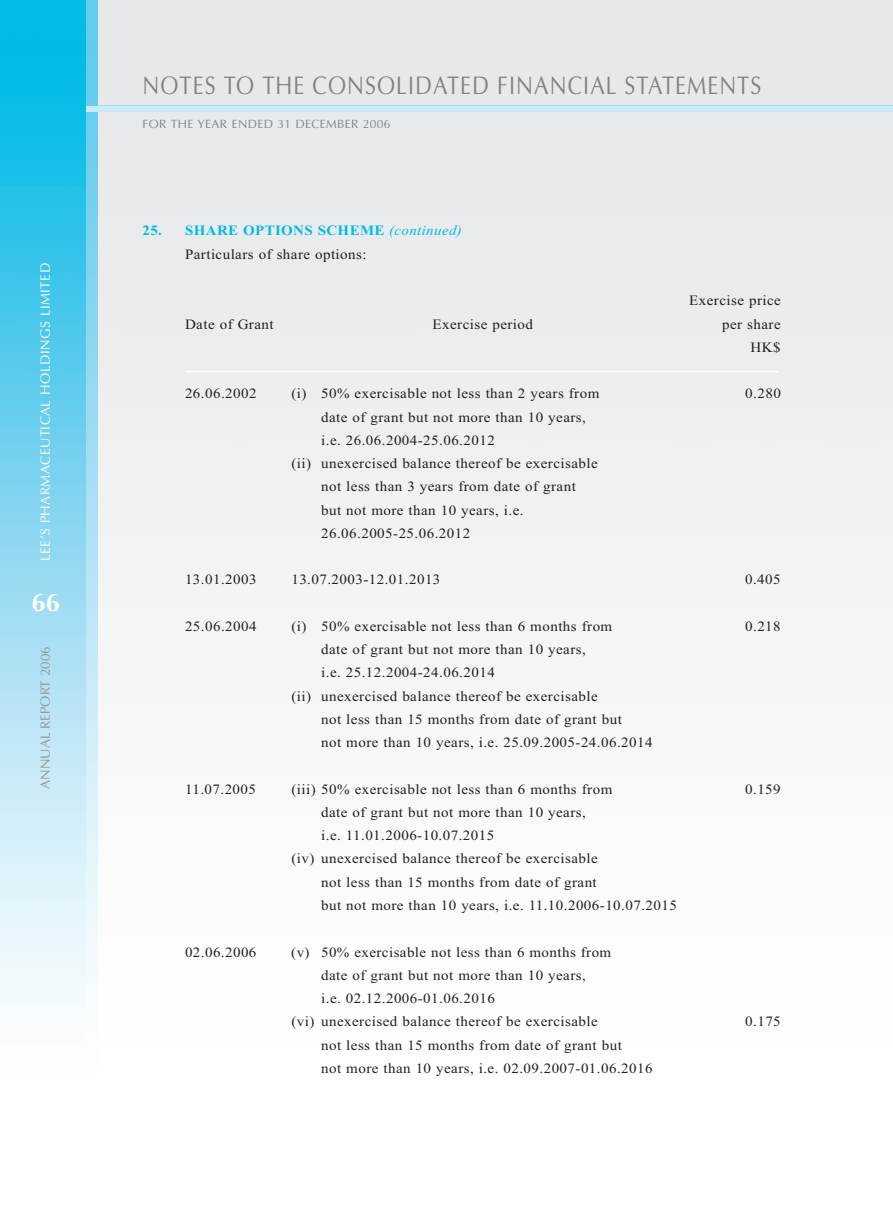
<style>
.page{position:relative;width:893px;height:1211px;background:#fff}
.page>*{position:absolute;margin:0;border:0;box-sizing:border-box;transform-origin:0 0}
.t1{font:25.5px "Optima";letter-spacing:.05em;color:#808285;scale:.85 1}
.t2{font:700 25.5px "Optima";color:#fff}
.t3{font:14.25px/23.2px "Times";letter-spacing:.03em;color:#231f20;scale:1.05 1}
.t4{font:13.5px "Optima";letter-spacing:.03em;color:#fff}
.t5{font:13.5px "Optima";color:#939598}
.t6{font:12px "Optima";letter-spacing:.03em;color:#808285}
.s1{font-weight:700;color:#00bbe7}
.s2{font-style:italic;color:#00bbe7}
</style>
<div class="page">
<hr style="left:0;top:105px;width:892px;height:2px;background:#94d9f1">
<img style="left:85px;top:0;width:13px;height:1053px">
<div style="left:0;top:106px;width:892px;height:6px;background:#c9eaf7"></div>
<img style="left:0;top:0;width:85px;height:1053px">
<p class="t4" style="left:40px;top:561px;width:299px;rotate:-90deg">LEE’S PHARMACEUTICAL HOLDINGS LIMITED</p>
<h1 class="t2" style="left:32px;top:592px;width:30px">66</h1>
<p class="t5" style="left:40px;top:789px;width:144px;rotate:-90deg">ANNUAL REPORT 2006</p>
<h1 class="t1" style="left:142px;top:76px;width:729px">NOTES TO THE CONSOLIDATED FINANCIAL STATEMENTS</h1>
<p class="t6" style="left:142px;top:119px;width:249px">FOR THE YEAR ENDED 31 DECEMBER 2006</p>
<p class="t3" style="left:185px;top:220px;width:265px;text-indent:-43px"><span class="s1">25. SHARE OPTIONS SCHEME</span> <span class="s2">(continued)<br></span>Particulars of share options:</p>
<p class="t3" style="left:689px;top:290px;width:89px">Exercise price</p>
<p class="t3" style="left:185px;top:313px;width:86px">Date of Grant</p>
<p class="t3" style="left:432px;top:313px;width:97px">Exercise period</p>
<p class="t3" style="left:722px;top:313px;width:57px;text-align:right">per share<br>HK$</p>
<p class="t3" style="left:185px;top:383px;width:70px">26.06.2002</p>
<p class="t3" style="left:291px;top:383px;width:295px">(i) 50% exercisable not less than 2 years from</p>
<p class="t3" style="left:745px;top:383px;width:35px">0.280</p>
<p class="t3" style="left:321px;top:406px;width:254px">date of grant but not more than 10 years,</p>
<p class="t3" style="left:321px;top:430px;width:167px">i.e. 26.06.2004-25.06.2012</p>
<p class="t3" style="left:291px;top:453px;width:293px">(ii) unexercised balance thereof be exercisable</p>
<p class="t3" style="left:321px;top:476px;width:244px">not less than 3 years from date of grant</p>
<p class="t3" style="left:321px;top:499px;width:194px">but not more than 10 years, i.e.</p>
<p class="t3" style="left:321px;top:523px;width:143px">26.06.2005-25.06.2012</p>
<p class="t3" style="left:185px;top:569px;width:70px">13.01.2003</p>
<p class="t3" style="left:291px;top:569px;width:143px">13.07.2003-12.01.2013</p>
<p class="t3" style="left:745px;top:569px;width:35px">0.405</p>
<p class="t3" style="left:185px;top:616px;width:70px">25.06.2004</p>
<p class="t3" style="left:291px;top:616px;width:307px">(i) 50% exercisable not less than 6 months from</p>
<p class="t3" style="left:745px;top:616px;width:35px">0.218</p>
<p class="t3" style="left:321px;top:639px;width:253px">date of grant but not more than 10 years,</p>
<p class="t3" style="left:321px;top:662px;width:167px">i.e. 25.12.2004-24.06.2014</p>
<p class="t3" style="left:291px;top:685px;width:293px">(ii) unexercised balance thereof be exercisable</p>
<p class="t3" style="left:321px;top:709px;width:288px">not less than 15 months from date of grant but</p>
<p class="t3" style="left:321px;top:732px;width:317px">not more than 10 years, i.e. 25.09.2005-24.06.2014</p>
<p class="t3" style="left:185px;top:778px;width:69px">11.07.2005</p>
<p class="t3" style="left:291px;top:778px;width:307px">(iii) 50% exercisable not less than 6 months from</p>
<p class="t3" style="left:745px;top:778px;width:35px">0.159</p>
<p class="t3" style="left:321px;top:802px;width:253px">date of grant but not more than 10 years,</p>
<p class="t3" style="left:321px;top:825px;width:166px">i.e. 11.01.2006-10.07.2015</p>
<p class="t3" style="left:291px;top:848px;width:293px">(iv) unexercised balance thereof be exercisable</p>
<p class="t3" style="left:321px;top:871px;width:264px">not less than 15 months from date of grant</p>
<p class="t3" style="left:321px;top:895px;width:340px">but not more than 10 years, i.e. 11.10.2006-10.07.2015</p>
<p class="t3" style="left:185px;top:941px;width:70px">02.06.2006</p>
<p class="t3" style="left:291px;top:941px;width:306px">(v) 50% exercisable not less than 6 months from</p>
<p class="t3" style="left:321px;top:964px;width:253px">date of grant but not more than 10 years,</p>
<p class="t3" style="left:321px;top:988px;width:167px">i.e. 02.12.2006-01.06.2016</p>
<p class="t3" style="left:291px;top:1011px;width:293px">(vi) unexercised balance thereof be exercisable</p>
<p class="t3" style="left:745px;top:1011px;width:35px">0.175</p>
<p class="t3" style="left:321px;top:1034px;width:317px">not less than 15 months from date of grant but<br>not more than 10 years, i.e. 02.09.2007-01.06.2016</p>
</div>
